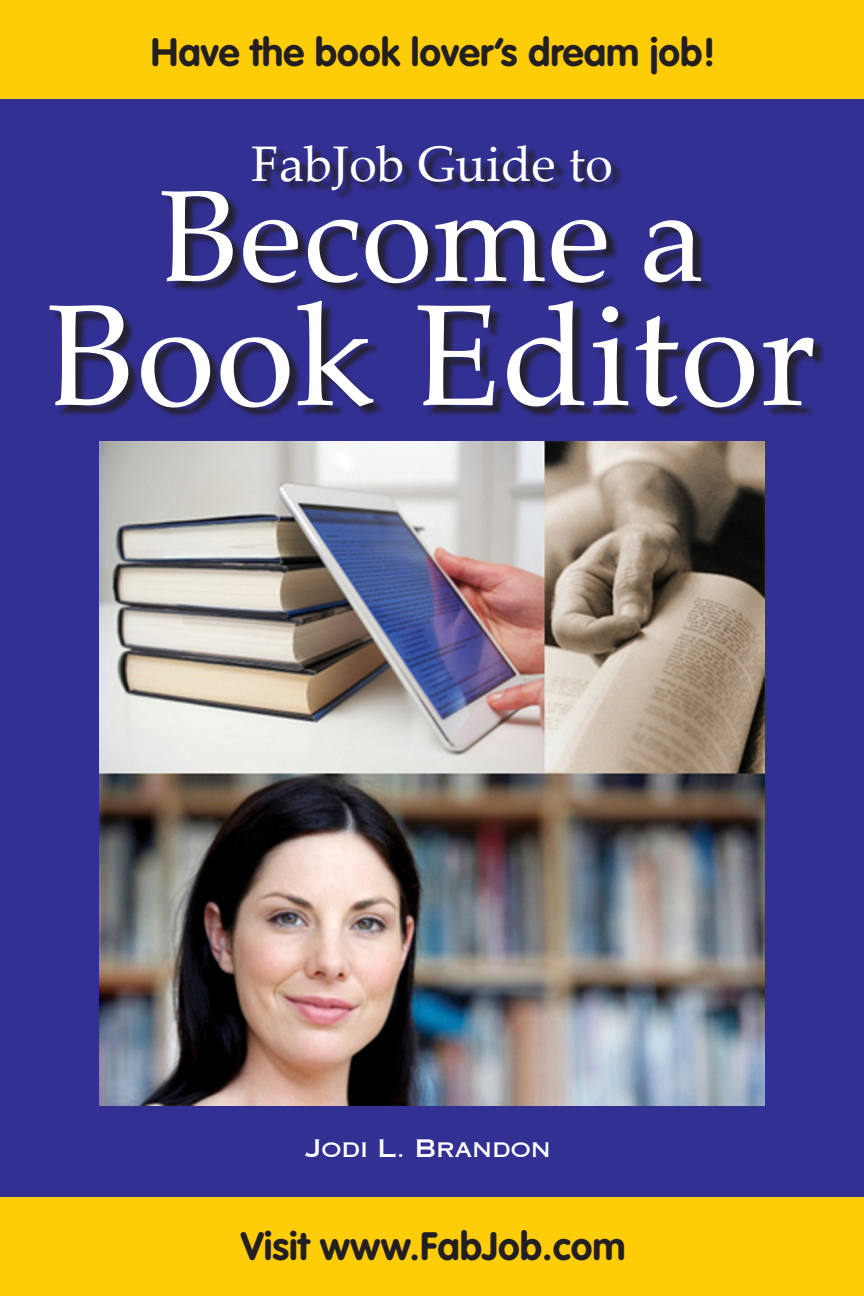
<style>
.page{position:relative;width:864px;height:1296px;background:#323092}
.page>*{position:absolute;margin:0;border:0;box-sizing:border-box;transform-origin:0 0}
.t1{font:144px "Palatino Linotype";letter-spacing:.005em;color:#fff}
.t2{font:130px "Palatino Linotype";letter-spacing:.005em;color:#fff}
.t3{font:50px "Palatino Linotype";letter-spacing:.005em;color:#fff}
.t4{font:700 39px "VAG Rounded Std";color:#231f20}
.t5{font:24px "Copperplate Thirty One AB";color:#fff}
</style>
<div class="page">
<div style="left:0;top:1197px;width:864px;height:99px;background:#fecd08"></div>
<div style="left:0;top:0;width:864px;height:99px;background:#fecd08"></div>
<div style="left:52px;top:147px;width:773px;height:272px;background:#231f20;opacity:.85"></div>
<img style="left:100px;top:441px;width:664px;height:665px">
<p class="t4" style="left:151px;top:29px;width:566px">Have the book lover’s dream job!</p>
<p class="t3" style="left:251px;top:128px;width:363px">FabJob Guide to</p>
<p class="t2" style="left:160px;top:144px;width:546px">Become a</p>
<p class="t1" style="left:48px;top:254px;width:770px">Book Editor</p>
<p class="t5" style="left:306px;top:1133px;width:247px">Jodi L. Brandon</p>
<p class="t4" style="left:241px;top:1223px;width:386px">Visit www.FabJob.com</p>
</div>
